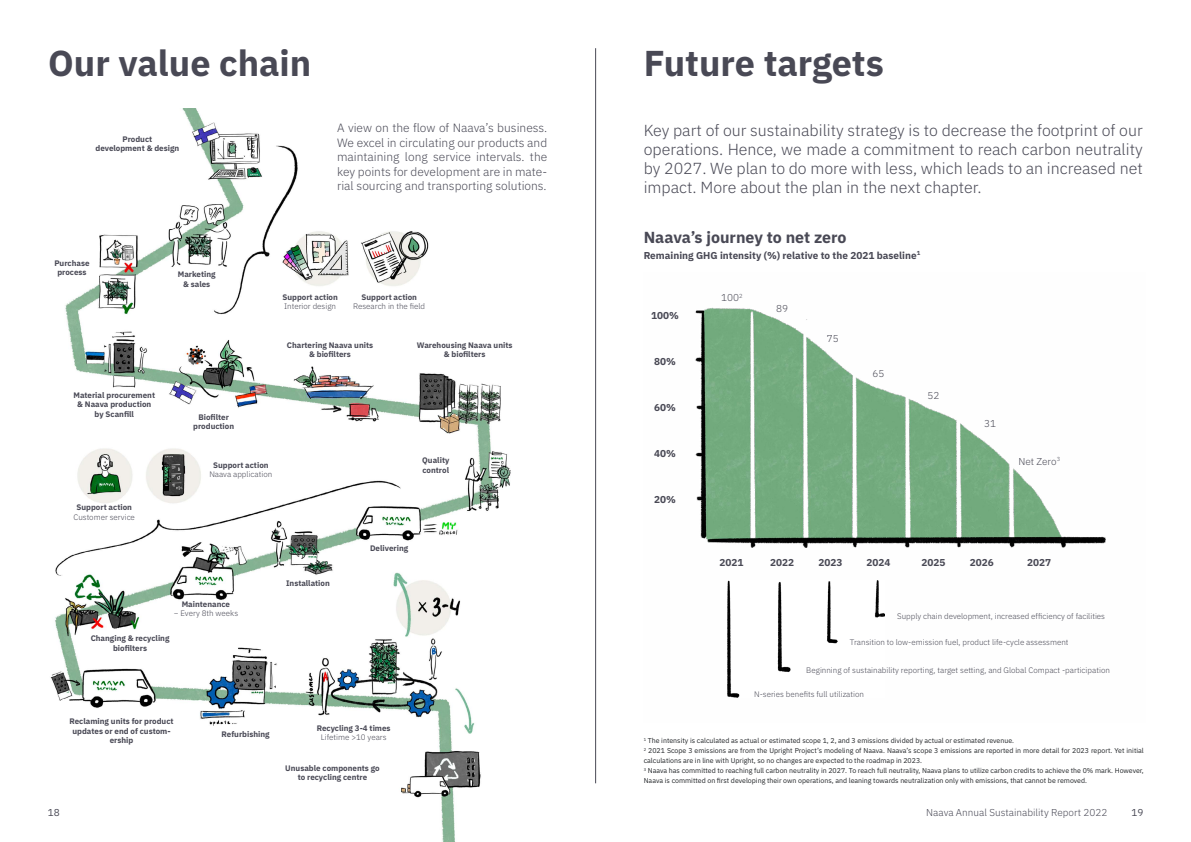
<style>
.page{position:relative;width:1191px;height:842px;background:#fff}
.page>*{position:absolute;margin:0;border:0;box-sizing:border-box;transform-origin:0 0}
.t1{font:700 36px "IBM Plex Sans";color:#494955}
.t2{font:300 16px/19.2px "IBM Plex Sans";color:#494955;text-align:justify}
.t3{font:700 16px "IBM Plex Sans";color:#494955}
.t4{font:300 12px/14.4px "IBM Plex Sans";color:#494955;text-align:justify}
.t5{font:700 10px "IBM Plex Sans";color:#494955}
.t6{font:300 10px "IBM Plex Sans";color:#494955}
.t7{font:10px "IBM Plex Sans";color:#494955}
.t8{font:700 8px/9.6px "IBM Plex Sans";color:#494955;text-align:center}
.t9{font:300 8px "IBM Plex Sans";color:#494955}
.t10{font:7px/10px "IBM Plex Sans";color:#212427}
</style>
<div class="page">
<img style="left:50px;top:109px;width:461px;height:733px">
<img style="left:695px;top:307px;width:411px;height:390px">
<img style="left:728px;top:580px;width:156px;height:118px">
<hr style="left:595px;top:48px;width:1px;height:735px;background:#494955">
<h1 class="t1" style="left:48px;top:35px;width:265px">Our value chain</h1>
<h1 class="t1" style="left:643px;top:35px;width:242px">Future targets</h1>
<p class="t2" style="left:643px;top:119px;width:500px">Key part of our sustainability strategy is to decrease the footprint of our operations. Hence, we made a commitment to reach carbon neutrality by 2027. We plan to do more with less, which leads to an increased net impact. More about the plan in the next chapter.</p>
<h2 class="t3" style="left:643px;top:224px;width:204px">Naava’s journey to net zero</h2>
<h3 class="t5" style="left:643px;top:247px;width:278px">Remaining GHG intensity (%) relative to the 2021 baseline<sup>1</sup></h3>
<h3 class="t4" style="left:337px;top:120px;width:212px">A view on the flow of Naava’s business.<br>We excel in circulating our products and maintaining long service intervals. the key points for development are in mate&shy;rial sourcing and transporting solutions.</h3>
<p class="t8" style="left:95px;top:133px;width:85px">Product<br>development &amp; design</p>
<p class="t8" style="left:54px;top:257px;width:37px">Purchase process</p>
<p class="t8" style="left:178px;top:269px;width:39px">Marketing &amp; sales</p>
<p class="t8" style="left:282px;top:291px;width:57px">Support action</p>
<p class="t9" style="left:284px;top:300px;width:53px">Interior design</p>
<p class="t8" style="left:361px;top:291px;width:57px">Support action</p>
<p class="t9" style="left:353px;top:300px;width:74px">Research in the field</p>
<p class="t8" style="left:287px;top:339px;width:88px">Chartering Naava units &amp; biofilters</p>
<p class="t8" style="left:417px;top:339px;width:97px">Warehousing Naava units &amp; biofilters</p>
<p class="t8" style="left:73px;top:389px;width:83px">Material procurement &amp; Naava production by Scanfill</p>
<p class="t8" style="left:76px;top:502px;width:57px">Support action</p>
<p class="t9" style="left:73px;top:511px;width:63px">Customer service</p>
<p class="t8" style="left:193px;top:411px;width:42px">Biofilter production</p>
<p class="t8" style="left:213px;top:459px;width:57px">Support action</p>
<p class="t9" style="left:209px;top:468px;width:64px">Naava application</p>
<p class="t8" style="left:182px;top:598px;width:50px">Maintenance</p>
<p class="t9" style="left:174px;top:607px;width:66px">~ Every 8th weeks</p>
<p class="t8" style="left:91px;top:633px;width:80px">Changing &amp; recycling biofilters</p>
<p class="t8" style="left:286px;top:578px;width:45px">Installation</p>
<p class="t8" style="left:422px;top:455px;width:29px;text-align:left">Quality control</p>
<p class="t8" style="left:370px;top:543px;width:40px">Delivering</p>
<p class="t8" style="left:69px;top:716px;width:106px">Reclaming units for product updates or end of custom&shy;ership</p>
<p class="t8" style="left:317px;top:722px;width:75px">Recycling 3-4 times</p>
<p class="t8" style="left:222px;top:729px;width:50px">Refurbishing</p>
<p class="t9" style="left:321px;top:731px;width:67px">Lifetime &gt;10 years</p>
<p class="t8" style="left:285px;top:762px;width:96px">Unusable components go to recycling centre</p>
<h3 class="t7" style="left:48px;top:805px;width:13px">18</h3>
<h3 class="t5" style="left:651px;top:307px;width:29px">100%</h3>
<h3 class="t5" style="left:654px;top:353px;width:23px">80%</h3>
<h3 class="t5" style="left:654px;top:399px;width:23px">60%</h3>
<h3 class="t5" style="left:654px;top:445px;width:23px">40%</h3>
<h3 class="t5" style="left:654px;top:491px;width:23px">20%</h3>
<h3 class="t6" style="left:721px;top:290px;width:23px">100<sup>2</sup></h3>
<h3 class="t6" style="left:776px;top:301px;width:13px">89</h3>
<h3 class="t6" style="left:827px;top:331px;width:13px">75</h3>
<h3 class="t6" style="left:872px;top:366px;width:13px">65</h3>
<h3 class="t6" style="left:927px;top:388px;width:13px">52</h3>
<h3 class="t6" style="left:984px;top:416px;width:13px">31</h3>
<h3 class="t6" style="left:1018px;top:454px;width:43px">Net Zero<sup>3</sup></h3>
<h3 class="t5" style="left:719px;top:555px;width:25px">2021</h3>
<h3 class="t5" style="left:770px;top:555px;width:25px">2022</h3>
<h3 class="t5" style="left:818px;top:555px;width:25px">2023</h3>
<h3 class="t5" style="left:866px;top:555px;width:25px">2024</h3>
<h3 class="t5" style="left:921px;top:555px;width:25px">2025</h3>
<h3 class="t5" style="left:969px;top:555px;width:25px">2026</h3>
<h3 class="t5" style="left:1027px;top:555px;width:25px">2027</h3>
<p class="t9" style="left:897px;top:610px;width:209px">Supply chain development, increased efficiency of facilities</p>
<p class="t9" style="left:850px;top:636px;width:220px">Transition to low-emission fuel, product life-cycle assessment</p>
<p class="t9" style="left:806px;top:664px;width:305px">Beginning of sustainability reporting, target setting, and Global Compact -participation</p>
<p class="t9" style="left:754px;top:688px;width:111px">N-series benefits full utilization</p>
<p class="t10" style="left:643px;top:735px;width:502px"><sup>1</sup> The intensity is calculated as actual or estimated scope 1, 2, and 3 emissions divided by actual or estimated revenue.<br><sup>2</sup> 2021 Scope 3 emissions are from the Upright Project’s modeling of Naava. Naava’s scope 3 emissions are reported in more detail for 2023 report. Yet initial calculations are in line with Upright, so no changes are expected to the roadmap in 2023.<br><sup>3</sup> Naava has committed to reaching full carbon neutrality in 2027. To reach full neutrality, Naava plans to utilize carbon credits to achieve the 0% mark. However, Naava is committed on first developing their own operations, and leaning towards neutralization only with emissions, that cannot be removed.</p>
<h3 class="t6" style="left:926px;top:804px;width:183px">Naava Annual Sustainability Report 2022</h3>
<h3 class="t7" style="left:1131px;top:805px;width:13px">19</h3>
</div>
